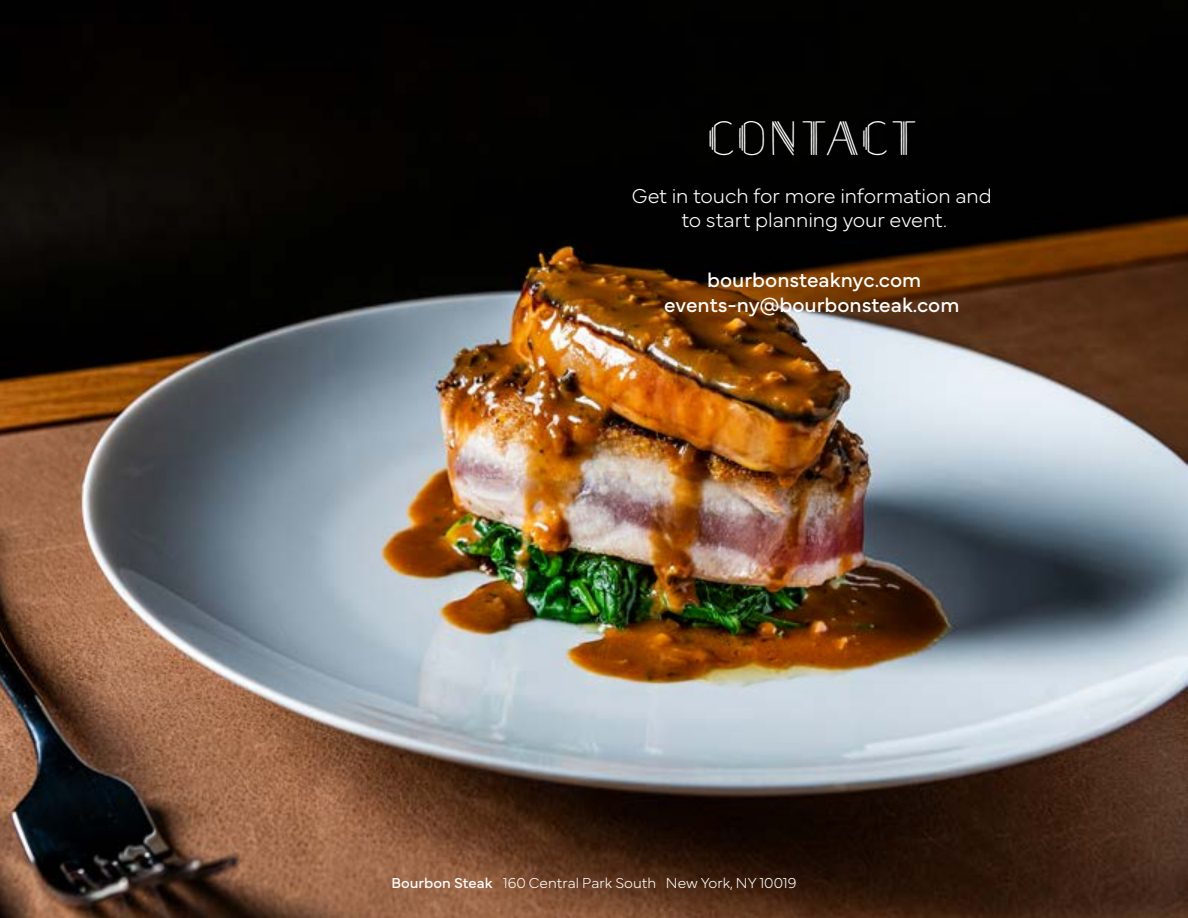
<style>
.page{position:relative;width:1188px;height:918px;background:#fff}
.page>*{position:absolute;margin:0;border:0;box-sizing:border-box;transform-origin:0 0}
.t1{font:45px "Naive Deco Sans Triple";letter-spacing:.04em;color:#fff}
.t2{font:100 21px/24px "Mundial";letter-spacing:-.005em;color:#fff;text-align:center}
.t3{font:21px/24.8px "Mundial";color:#fff;text-align:center}
.t4{font:100 15px "Mundial";color:#fff}
.s1{font-weight:400}
</style>
<div class="page">
<img style="left:0;top:0;width:1188px;height:918px">
<h1 class="t1" style="left:707px;top:111px;width:212px">CONTACT</h1>
<p class="t2" style="left:632px;top:182px;width:361px">Get in touch for more information and to start planning your event.</p>
<p class="t3" style="left:664px;top:266px;width:297px">bourbonsteaknyc.com events-ny@bourbonsteak.com</p>
<p class="t4" style="left:392px;top:871px;width:406px"><span class="s1">Bourbon Steak</span> 160 Central Park South New York, NY 10019</p>
</div>
